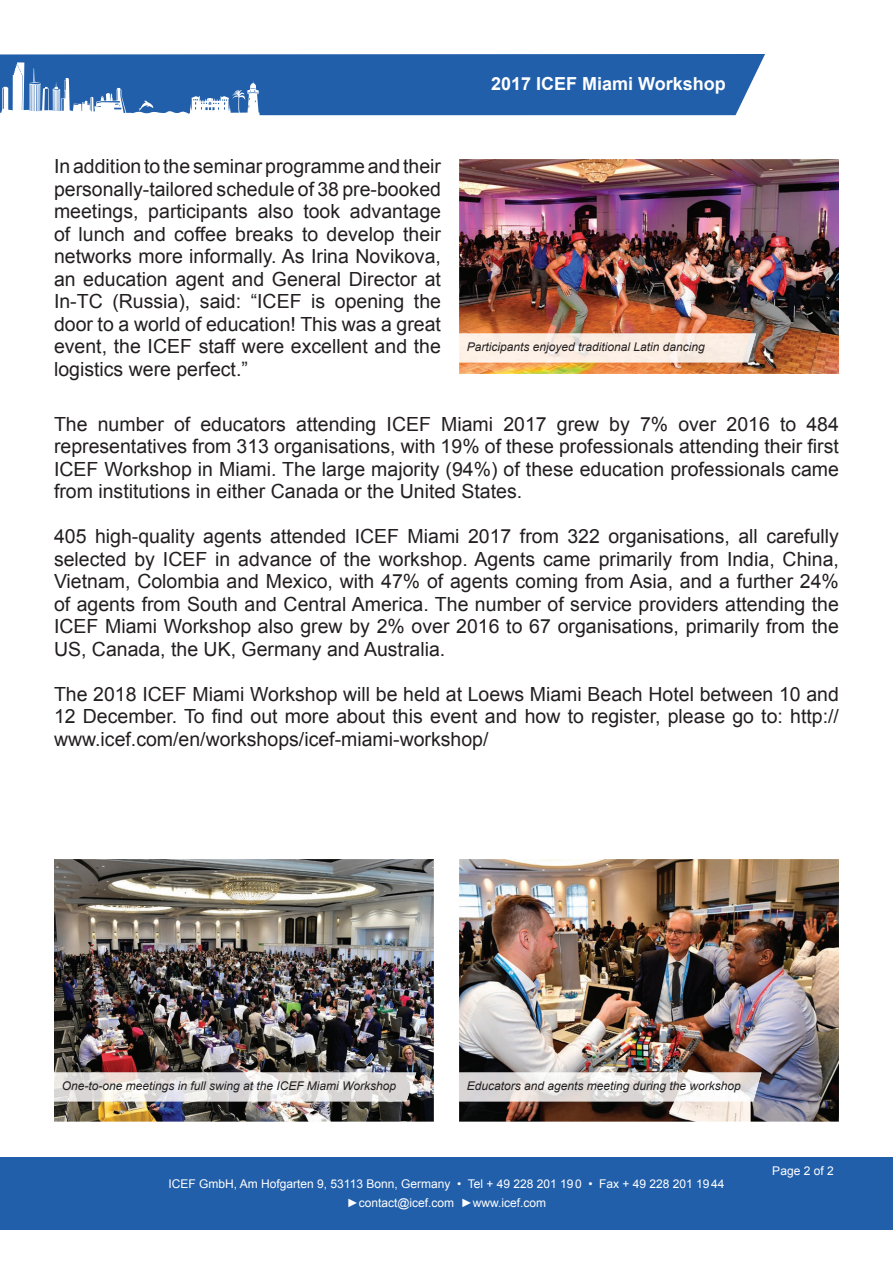
<style>
.page{position:relative;width:893px;height:1263px;background:#fff}
.page>*{position:absolute;margin:0;border:0;box-sizing:border-box;transform-origin:0 0}
.t1{font:19.5px/22.5px "Arial";color:#231f20;text-align:justify}
.t2{font:700 18px "Arial";color:#fff}
.t3{font:italic 12px "Arial";color:#231f20}
.t4{font:12px/18.6px "Arial";color:#fff;text-align:center}
</style>
<div class="page">
<div style="left:0;top:1158px;width:893px;height:72px;background:#215faa"></div>
<div style="left:0;top:54px;width:765px;height:61px;background:#215faa"></div>
<img style="left:54px;top:859px;width:380px;height:262px">
<img style="left:54px;top:1072px;width:362px;height:29px">
<img style="left:459px;top:859px;width:380px;height:262px">
<img style="left:459px;top:1072px;width:302px;height:29px">
<svg style="left:0;top:62px;width:260px;height:54px"></svg>
<img style="left:459px;top:159px;width:380px;height:215px">
<img style="left:459px;top:334px;width:297px;height:28px">
<p class="t2" style="left:491px;top:72px;width:236px">2017 ICEF Miami Workshop</p>
<p class="t1" style="left:54px;top:155px;width:388px">In addition to the seminar programme and their personally-tailored schedule of 38 pre-booked meetings, participants also took advantage of lunch and coffee breaks to develop their networks more informally. As Irina Novikova, an education agent and General Director at In-TC (Russia), said: “ICEF is opening the door to a world of education! This was a great event, the ICEF staff were excellent and the logistics were perfect.”</p>
<p class="t3" style="left:467px;top:339px;width:240px">Participants enjoyed traditional Latin dancing</p>
<p class="t1" style="left:54px;top:413px;width:786px">The number of educators attending ICEF Miami 2017 grew by 7% over 2016 to 484 representatives from 313 organisations, with 19% of these professionals attending their first ICEF Workshop in Miami. The large majority (94%) of these education professionals came from institutions in either Canada or the United States.</p>
<p class="t1" style="left:54px;top:525px;width:786px">405 high-quality agents attended ICEF Miami 2017 from 322 organisations, all carefully selected by ICEF in advance of the workshop. Agents came primarily from India, China, Vietnam, Colombia and Mexico, with 47% of agents coming from Asia, and a further 24% of agents from South and Central America. The number of service providers attending the ICEF Miami Workshop also grew by 2% over 2016 to 67 organisations, primarily from the US, Canada, the UK, Germany and Australia.</p>
<p class="t1" style="left:54px;top:683px;width:786px">The 2018 ICEF Miami Workshop will be held at Loews Miami Beach Hotel between 10 and 12 December. To find out more about this event and how to register, please go to: http:// www.icef.com/en/workshops/icef-miami-workshop/</p>
<p class="t3" style="left:62px;top:1078px;width:336px">One-to-one meetings in full swing at the ICEF Miami Workshop</p>
<p class="t3" style="left:467px;top:1078px;width:276px">Educators and agents meeting during the workshop</p>
<p class="t4" style="left:168px;top:1175px;width:557px">ICEF GmbH, Am Hofgarten 9, 53113 Bonn, Germany • Tel + 49 228 201 19 0 • Fax + 49 228 201 19 44 ►contact@icef.com ►www.icef.com</p>
<p class="t4" style="left:772px;top:1162px;width:63px">Page 2 of 2</p>
</div>
